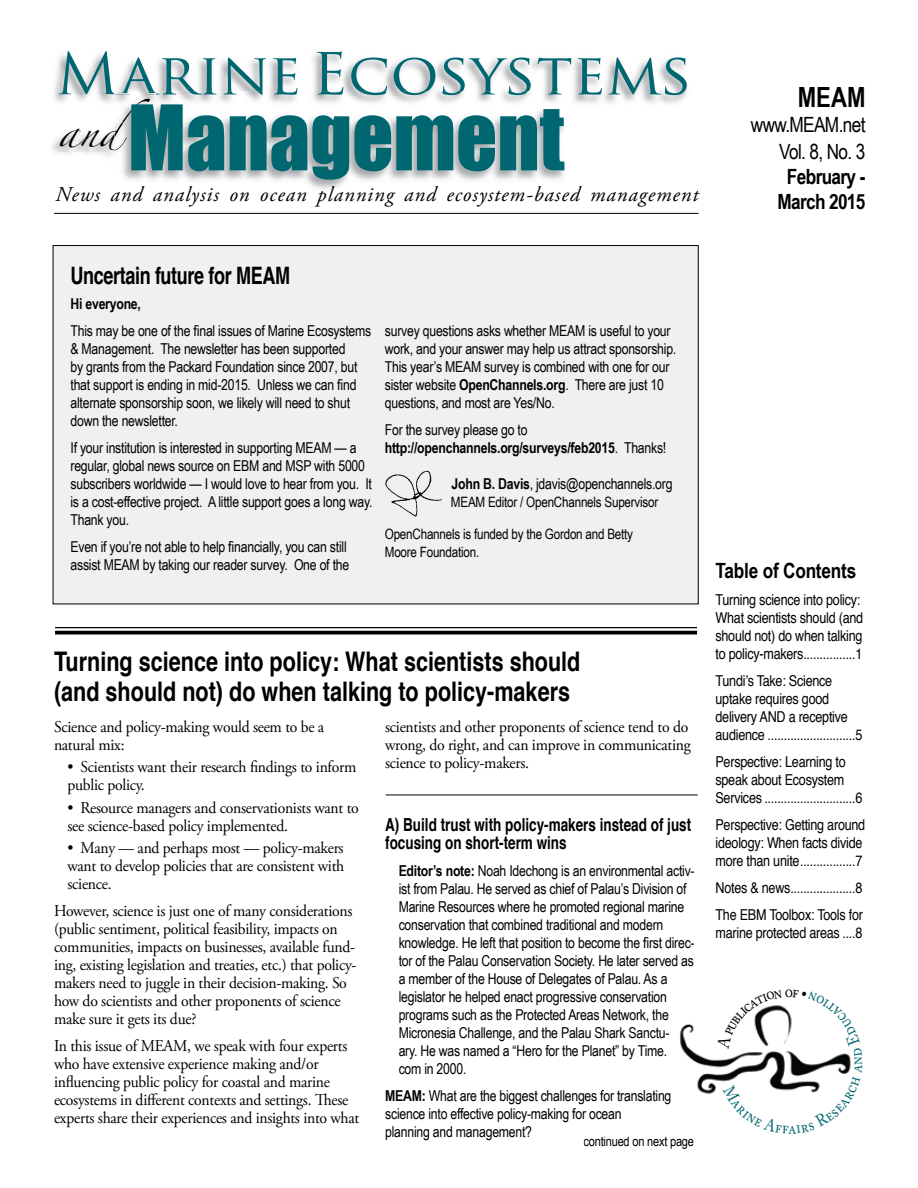
<style>
.page{position:relative;width:918px;height:1188px;background:#fff}
.page>*{position:absolute;margin:0;border:0;box-sizing:border-box;transform-origin:0 0}
.t1{font:83.4px "Impact";color:#006771}
.t2{font:56.4px "Trajan Pro";color:#006771;scale:1.06 1}
.t3{font:28.2px "Zapfino";color:#000;scale:1.06 1}
.t4{font:700 27.75px "Arial Narrow";color:#000}
.t5{font:700 27px/30px "Helvetica";color:#000;scale:.8 1}
.t6{font:700 24px "Helvetica";letter-spacing:-.02em;color:#000;scale:.75 1}
.t7{font:italic 21px "Adobe Garamond Pro";letter-spacing:.05em;color:#000}
.t8{font:21px/27px "Arial Narrow";letter-spacing:-.03em;color:#000;text-align:right}
.t9{font:700 21px/25.2px "Arial Narrow";letter-spacing:-.03em;color:#000;text-align:center}
.t10{font:700 21px "Arial Narrow";letter-spacing:-.01em;color:#000}
.t11{font:700 18px/18px "Helvetica";color:#000;scale:.75 1}
.t12{font:16.5px/18px "Adobe Garamond Pro";letter-spacing:-.02em;color:#000;scale:.95 1}
.t13{font:15px/18px "Arial Narrow";letter-spacing:-.015em;color:#000}
.t14{font:15px/18px "Helvetica";letter-spacing:-.02em;color:#000;scale:.84 1}
.t15{font:700 15px/18px "Arial Narrow";letter-spacing:-.015em;color:#000}
.t16{font:14.25px/18px "Arial Narrow";letter-spacing:-.015em;color:#000}
.t17{font:13.5px "Arial Narrow";letter-spacing:-.015em;color:#000}
.s1{font-weight:700}
.s2{font-weight:400}
</style>
<div class="page">
<div style="left:53px;top:246px;width:645px;height:358px;background:#f0f0f0"></div>
<img style="left:54px;top:53px;width:632px;height:51px">
<img style="left:59px;top:53px;width:238px;height:41px">
<img style="left:317px;top:52px;width:370px;height:43px">
<img style="left:54px;top:94px;width:60px;height:10px">
<img style="left:59px;top:94px;width:55px;height:1px">
<img style="left:60px;top:98px;width:54px;height:53px">
<img style="left:155px;top:91px;width:414px;height:98px">
<img style="left:115px;top:91px;width:182px;height:4px">
<img style="left:317px;top:91px;width:252px;height:4px">
<img style="left:318px;top:91px;width:244px;height:4px">
<img style="left:114px;top:94px;width:41px;height:88px">
<img style="left:115px;top:123px;width:12px;height:27px">
<img style="left:122px;top:99px;width:28px;height:24px">
<hr style="left:54px;top:213px;width:645px;height:1px;background:#000">
<img style="left:680px;top:1023px;width:37px;height:71px">
<hr style="left:55px;top:627px;width:642px;height:1px;background:#000">
<hr style="left:55px;top:631px;width:642px;height:3px;background:#000">
<img style="left:385px;top:470px;width:57px;height:47px">
<hr style="left:386px;top:795px;width:312px;height:1px;background:#000">
<svg style="left:717px;top:1005px;width:134px;height:88px"></svg>
<h2 class="t2" style="left:56px;top:38px;width:602px">Marine Ecosystems</h2>
<h3 class="t3" style="left:58px;top:120px;width:88px">and</h3>
<h1 class="t1" style="left:128px;top:73px;width:438px">Management</h1>
<h3 class="t7" style="left:56px;top:182px;width:644px">News and analysis on ocean planning and ecosystem-based management</h3>
<h3 class="t4" style="left:798px;top:76px;width:69px">MEAM</h3>
<h3 class="t8" style="left:751px;top:110px;width:116px">www.MEAM.net<br>Vol. 8, No. 3</h3>
<h3 class="t9" style="left:777px;top:163px;width:90px">February -<br>March 2015</h3>
<h3 class="t6" style="left:70px;top:256px;width:294px">Uncertain future for MEAM</h3>
<p class="t15" style="left:70px;top:294px;width:72px">Hi everyone,</p>
<p class="t13" style="left:70px;top:322px;width:302px">This may be one of the final issues of Marine Ecosystems &amp; Management. The newsletter has been supported<br>by grants from the Packard Foundation since 2007, but that support is ending in mid-2015. Unless we can find alternate sponsorship soon, we likely will need to shut down the newsletter.</p>
<p class="t13" style="left:70px;top:439px;width:303px">If your institution is interested in supporting MEAM — a regular, global news source on EBM and MSP with 5000 subscribers worldwide — I would love to hear from you. It is a cost-effective project. A little support goes a long way.<br>Thank you.</p>
<p class="t13" style="left:70px;top:538px;width:280px">Even if you’re not able to help financially, you can still assist MEAM by taking our reader survey. One of the</p>
<p class="t13" style="left:385px;top:322px;width:293px">survey questions asks whether MEAM is useful to your work, and your answer may help us attract sponsorship.<br>This year’s MEAM survey is combined with one for our sister website <span class="s1">OpenChannels.org</span>. There are just 10 questions, and most are Yes/No.</p>
<p class="t15" style="left:385px;top:420px;width:283px"><span class="s2">For the survey please go to </span>http://openchannels.org/surveys/feb2015<span class="s2">. Thanks!</span></p>
<p class="t13" style="left:452px;top:475px;width:223px"><span class="s1">John B. Davis</span>, jdavis@openchannels.org</p>
<p class="t16" style="left:451px;top:493px;width:209px">MEAM Editor / OpenChannels Supervisor</p>
<p class="t16" style="left:385px;top:524px;width:250px">OpenChannels is funded by the Gordon and Betty<br>Moore Foundation.</p>
<h3 class="t5" style="left:54px;top:647px;width:660px">Turning science into policy: What scientists should (and should not) do when talking to policy-makers</h3>
<p class="t12" style="left:54px;top:718px;width:286px">Science and policy-making would seem to be a natural mix:</p>
<p class="t12" style="left:67px;top:758px;width:306px">• Scientists want their research findings to inform public policy.</p>
<p class="t12" style="left:67px;top:799px;width:308px">• Resource managers and conservationists want to see science-based policy implemented.</p>
<p class="t12" style="left:67px;top:839px;width:293px;text-align:justify">• Many — and perhaps most — policy-makers want to develop policies that are consistent with science.</p>
<p class="t12" style="left:54px;top:902px;width:320px">However, science is just one of many considerations (public sentiment, political feasibility, impacts on communities, impacts on businesses, available fund&shy;ing, existing legislation and treaties, etc.) that policy&shy;makers need to juggle in their decision-making. So how do scientists and other proponents of science make sure it gets its due?</p>
<p class="t12" style="left:54px;top:1037px;width:323px">In this issue of MEAM, we speak with four experts who have extensive experience making and/or influencing public policy for coastal and marine ecosystems in different contexts and settings. These experts share their experiences and insights into what</p>
<p class="t12" style="left:385px;top:718px;width:323px">scientists and other proponents of science tend to do wrong, do right, and can improve in communicating science to policy-makers.</p>
<p class="t11" style="left:385px;top:815px;width:410px">A) Build trust with policy-makers instead of just focusing on short-term wins</p>
<p class="t13" style="left:399px;top:861px;width:298px"><span class="s1">Editor’s note:</span> Noah Idechong is an environmental activ&shy;ist from Palau. He served as chief of Palau’s Division of Marine Resources where he promoted regional marine conservation that combined traditional and modern knowledge. He left that position to become the first direc&shy;tor of the Palau Conservation Society. He later served as a member of the House of Delegates of Palau. As a legislator he helped enact progressive conservation programs such as the Protected Areas Network, the Micronesia Challenge, and the Palau Shark Sanctu-<br>ary. He was named a “Hero for the Planet” by Time.<br>com in 2000.</p>
<p class="t13" style="left:385px;top:1086px;width:288px"><span class="s1">MEAM:</span> What are the biggest challenges for translating science into effective policy-making for ocean<br>planning and management?</p>
<p class="t17" style="left:584px;top:1132px;width:112px">continued on next page</p>
<h3 class="t10" style="left:715px;top:555px;width:142px">Table of Contents</h3>
<p class="t14" style="left:716px;top:591px;width:177px">Turning science into policy:<br>What scientists should (and should not) do when talking to policy-makers................1</p>
<p class="t14" style="left:716px;top:672px;width:176px">Tundi’s Take: Science uptake requires good delivery AND a receptive audience ...........................5</p>
<p class="t14" style="left:716px;top:753px;width:176px">Perspective: Learning to speak about Ecosystem<br>Services ............................6</p>
<p class="t14" style="left:716px;top:816px;width:180px">Perspective: Getting around ideology: When facts divide more than unite.................7</p>
<p class="t14" style="left:716px;top:874px;width:177px;line-height:27px">Notes &amp; news....................8<br>The EBM Toolbox: Tools for</p>
<p class="t14" style="left:716px;top:924px;width:176px">marine protected areas ....8</p>
</div>
